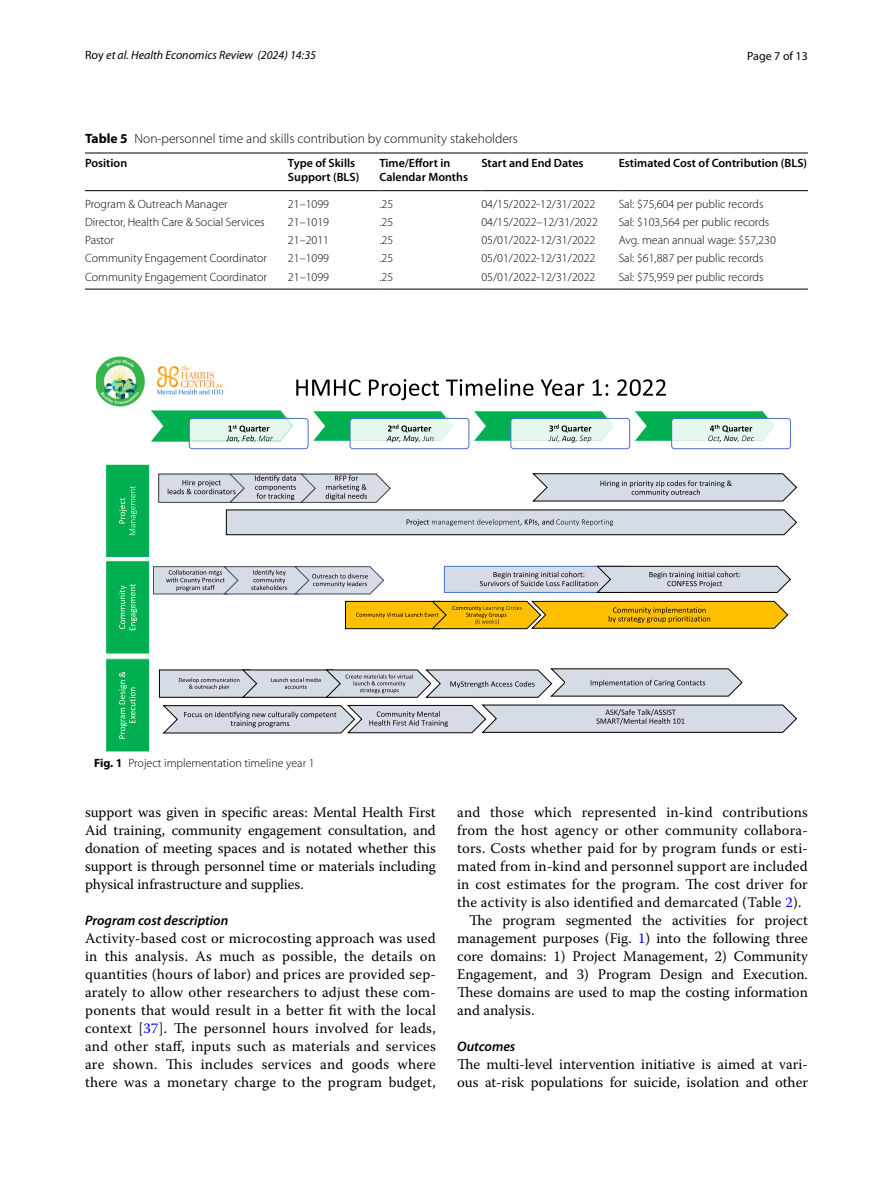
<style>
.page{position:relative;width:893px;height:1187px;background:#fff}
.page>*{position:absolute;margin:0;border:0;box-sizing:border-box;transform-origin:0 0}
.t1{font:14.7px/18px "Warnock Pro";letter-spacing:.005em;color:#000;text-align:justify}
.t2{font:italic 600 13.8px "Myriad Pro";color:#000}
.t3{font:300 13.5px "Myriad Pro";color:#000}
.t4{font:300 12px "Myriad Pro";color:#000}
.t5{font:600 12px/13.5px "Myriad Pro";color:#000}
.t6{font:italic 12px "Myriad Pro";color:#000}
.t7{font:12px "Myriad Pro";color:#000}
.s1{font-style:normal}
.s2{font-weight:700}
.s3{color:#00f}
</style>
<div class="page">
<hr style="left:85px;top:153px;width:203px;height:1px;background:#000">
<hr style="left:85px;top:190px;width:203px;height:1px;background:#000">
<hr style="left:288px;top:153px;width:91px;height:1px;background:#000">
<hr style="left:288px;top:190px;width:91px;height:1px;background:#000">
<hr style="left:379px;top:153px;width:102px;height:1px;background:#000">
<hr style="left:379px;top:190px;width:102px;height:1px;background:#000">
<hr style="left:481px;top:153px;width:138px;height:1px;background:#000">
<hr style="left:481px;top:190px;width:138px;height:1px;background:#000">
<hr style="left:619px;top:153px;width:189px;height:1px;background:#000">
<hr style="left:619px;top:190px;width:189px;height:1px;background:#000">
<hr style="left:85px;top:289px;width:203px;height:1px;background:#000">
<hr style="left:288px;top:289px;width:91px;height:1px;background:#000">
<hr style="left:379px;top:289px;width:102px;height:1px;background:#000">
<hr style="left:481px;top:289px;width:138px;height:1px;background:#000">
<hr style="left:619px;top:289px;width:189px;height:1px;background:#000">
<img style="left:96px;top:357px;width:294px;height:145px">
<svg style="left:444px;top:565px;width:347px;height:28px;background:#bcc3cd"></svg>
<svg style="left:296px;top:378px;width:370px;height:22px"></svg>
<div style="left:189px;top:418px;width:120px;height:31px;border:1px solid #4472c4;border-radius:3px"></div>
<div style="left:350px;top:418px;width:119px;height:31px;border:1px solid #4472c4;border-radius:3px"></div>
<div style="left:510px;top:418px;width:120px;height:31px;border:1px solid #4472c4;border-radius:3px"></div>
<div style="left:671px;top:418px;width:120px;height:31px;border:1px solid #4472c4;border-radius:3px"></div>
<svg style="left:151px;top:410px;width:639px;height:38px"></svg>
<div style="left:105px;top:464px;width:45px;height:94px;background:#00b050;border:1px solid #fff"></div>
<svg style="left:119px;top:486px;width:18px;height:49px"></svg>
<div style="left:105px;top:560px;width:45px;height:94px;background:#00b050;border:1px solid #fff"></div>
<svg style="left:119px;top:584px;width:18px;height:46px"></svg>
<div style="left:106px;top:658px;width:44px;height:94px;background:#00b050"></div>
<div style="left:105px;top:658px;width:45px;height:94px;border:1px solid #fff"></div>
<svg style="left:119px;top:671px;width:16px;height:67px"></svg>
<svg style="left:168px;top:480px;width:68px;height:14px"></svg>
<svg style="left:255px;top:475px;width:41px;height:25px"></svg>
<svg style="left:326px;top:475px;width:41px;height:25px"></svg>
<svg style="left:153px;top:566px;width:232px;height:28px;background:#bcc2cb"></svg>
<svg style="left:226px;top:509px;width:571px;height:26px;background:#c4c9d1"></svg>
<svg style="left:159px;top:668px;width:584px;height:30px;background:#bec3ca"></svg>
<svg style="left:345px;top:600px;width:444px;height:29px;background:#dfab0e"></svg>
<svg style="left:532px;top:473px;width:265px;height:29px;background:#c0c5cc"></svg>
<svg style="left:162px;top:704px;width:635px;height:29px;background:#bfc4cb"></svg>
<p class="t6" style="left:85px;top:48px;width:233px"><span class="s1">Roy</span> et al. Health Economics Review (2024) 14:35</p>
<p class="t7" style="left:747px;top:48px;width:62px">Page 7 of 13</p>
<p class="t3" style="left:85px;top:131px;width:434px"><span class="s2">Table 5</span> Non-personnel time and skills contribution by community stakeholders</p>
<p class="t5" style="left:85px;top:156px;width:44px">Position</p>
<p class="t5" style="left:288px;top:156px;width:73px">Type of Skills<br>Support (BLS)</p>
<p class="t5" style="left:379px;top:156px;width:90px">Time/Effort in<br>Calendar Months</p>
<p class="t5" style="left:481px;top:156px;width:104px">Start and End Dates</p>
<p class="t5" style="left:619px;top:156px;width:190px">Estimated Cost of Contribution (BLS)</p>
<p class="t4" style="left:85px;top:197px;width:144px">Program &amp; Outreach Manager</p>
<p class="t4" style="left:288px;top:197px;width:43px">21–1099</p>
<p class="t4" style="left:379px;top:197px;width:15px">.25</p>
<p class="t4" style="left:481px;top:197px;width:116px">04/15/2022-12/31/2022</p>
<p class="t4" style="left:619px;top:197px;width:146px">Sal: $75,604 per public records</p>
<p class="t4" style="left:85px;top:215px;width:181px">Director, Health Care &amp; Social Services</p>
<p class="t4" style="left:288px;top:215px;width:43px">21–1019</p>
<p class="t4" style="left:379px;top:215px;width:15px">.25</p>
<p class="t4" style="left:481px;top:215px;width:118px">04/15/2022–12/31/2022</p>
<p class="t4" style="left:619px;top:215px;width:152px">Sal: $103,564 per public records</p>
<p class="t4" style="left:85px;top:233px;width:31px">Pastor</p>
<p class="t4" style="left:288px;top:233px;width:43px">21–2011</p>
<p class="t4" style="left:379px;top:233px;width:15px">.25</p>
<p class="t4" style="left:481px;top:233px;width:116px">05/01/2022-12/31/2022</p>
<p class="t4" style="left:619px;top:233px;width:159px">Avg. mean annual wage: $57,230</p>
<p class="t4" style="left:85px;top:252px;width:184px">Community Engagement Coordinator</p>
<p class="t4" style="left:288px;top:252px;width:43px">21–1099</p>
<p class="t4" style="left:379px;top:252px;width:15px">.25</p>
<p class="t4" style="left:481px;top:252px;width:116px">05/01/2022-12/31/2022</p>
<p class="t4" style="left:619px;top:252px;width:146px">Sal: $61,887 per public records</p>
<p class="t4" style="left:85px;top:270px;width:184px">Community Engagement Coordinator</p>
<p class="t4" style="left:288px;top:270px;width:43px">21–1099</p>
<p class="t4" style="left:379px;top:270px;width:15px">.25</p>
<p class="t4" style="left:481px;top:270px;width:116px">05/01/2022-12/31/2022</p>
<p class="t4" style="left:619px;top:270px;width:146px">Sal: $75,959 per public records</p>
<p class="t4" style="left:94px;top:756px;width:222px"><span class="s2">Fig. 1</span> Project implementation timeline year 1</p>
<p class="t1" style="left:85px;top:802px;width:352px">support was given in specific areas: Mental Health First Aid training, community engagement consultation, and donation of meeting spaces and is notated whether this support is through personnel time or materials including physical infrastructure and supplies.</p>
<p class="t2" style="left:85px;top:911px;width:145px">Program cost description</p>
<p class="t1" style="left:85px;top:928px;width:352px">Activity-based cost or microcosting approach was used in this analysis. As much as possible, the details on quantities (hours of labor) and prices are provided sep&shy;arately to allow other researchers to adjust these com&shy;ponents that would result in a better fit with the local context [<span class="s3">37</span>]. The personnel hours involved for leads, and other staff, inputs such as materials and services are shown. This includes services and goods where there was a monetary charge to the program budget,</p>
<p class="t1" style="left:457px;top:802px;width:352px">and those which represented in-kind contributions</p>
<p class="t1" style="left:457px;top:820px;width:352px">from the host agency or other community collabora-</p>
<p class="t1" style="left:457px;top:838px;width:352px">tors. Costs whether paid for by program funds or esti-</p>
<p class="t1" style="left:457px;top:856px;width:352px">mated from in-kind and personnel support are included</p>
<p class="t1" style="left:457px;top:874px;width:352px">in cost estimates for the program. The cost driver for</p>
<p class="t1" style="left:457px;top:892px;width:346px">the activity is also identified and demarcated (Table <span class="s3">2</span>).</p>
<p class="t1" style="left:469px;top:910px;width:340px">The program segmented the activities for project</p>
<p class="t1" style="left:457px;top:928px;width:352px">management purposes (Fig. <span class="s3">1</span>) into the following three</p>
<p class="t1" style="left:457px;top:946px;width:352px">core domains: 1) Project Management, 2) Community</p>
<p class="t1" style="left:457px;top:964px;width:352px">Engagement, and 3) Program Design and Execution.</p>
<p class="t1" style="left:457px;top:982px;width:352px">These domains are used to map the costing information</p>
<p class="t1" style="left:457px;top:1000px;width:79px">and analysis.</p>
<p class="t2" style="left:457px;top:1037px;width:60px">Outcomes</p>
<p class="t1" style="left:457px;top:1054px;width:352px">The multi-level intervention initiative is aimed at vari&shy;ous at-risk populations for suicide, isolation and other</p>
</div>
